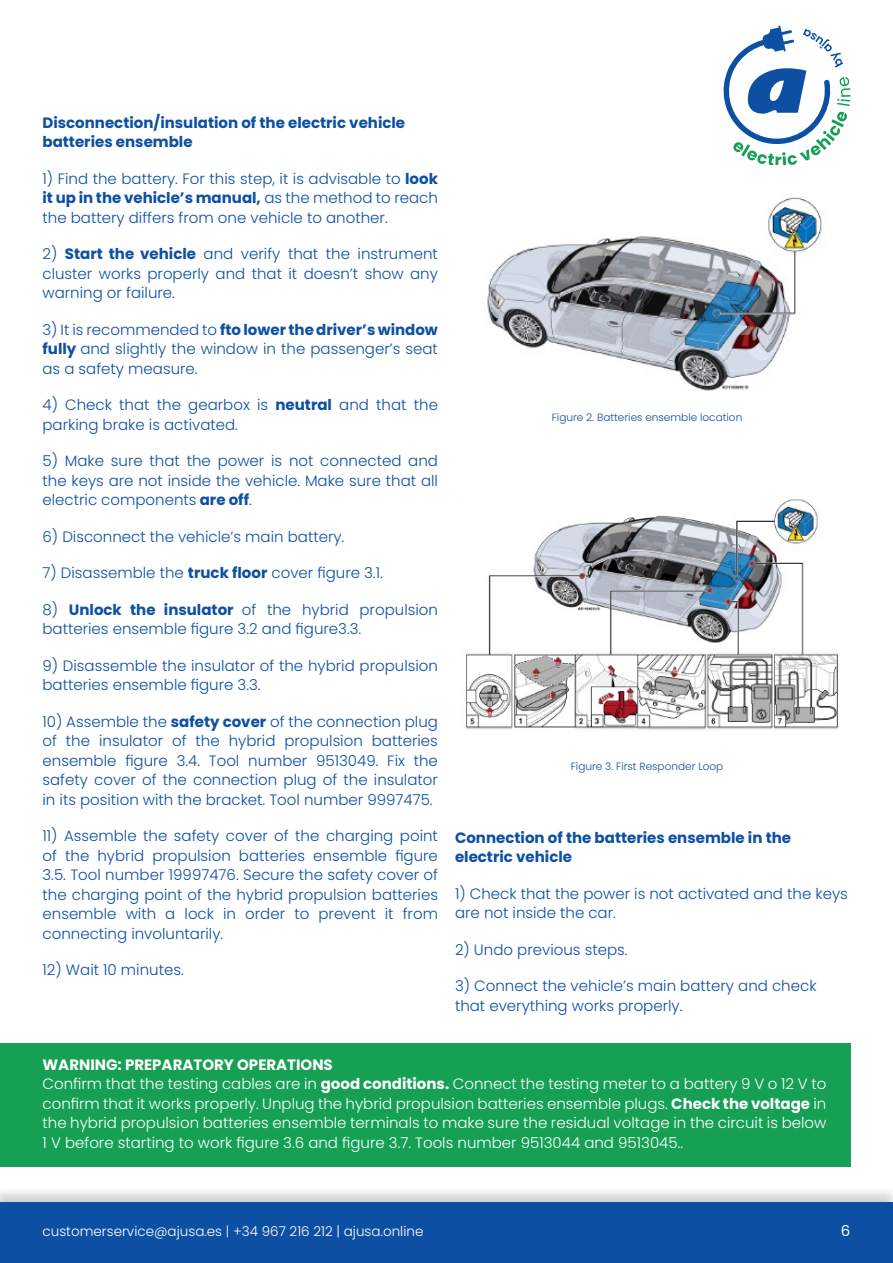
<style>
.page{position:relative;width:893px;height:1263px;background:#fff}
.page>*{position:absolute;margin:0;border:0;box-sizing:border-box;transform-origin:0 0}
.t1{font:300 15px/19.5px "Poppins";color:#0d50a3;text-align:justify}
.t2{font:300 15px/19.5px "Poppins";color:#fff;text-align:justify}
.t3{font:700 15px/19.5px "Poppins";color:#0d50a3}
.t4{font:700 15px "Poppins";color:#fff}
.t5{font:15px "Poppins";color:#fff}
.t6{font:300 13.5px "Poppins";color:#fff}
.t7{font:300 10.5px "Poppins";color:#0d50a3}
.s1{font-weight:700}
</style>
<div class="page">
<div style="left:0;top:1186px;width:893px;height:77px;background:#231f20;opacity:.2"></div>
<div style="left:0;top:1203px;width:893px;height:60px;background:#0d50a3"></div>
<svg style="left:723px;top:26px;width:127px;height:139px"></svg>
<img style="left:487px;top:197px;width:335px;height:194px">
<img style="left:466px;top:499px;width:372px;height:231px">
<div style="left:0;top:1043px;width:850px;height:123px;background:#15a053"></div>
<p class="t3" style="left:43px;top:113px;width:364px">Disconnection/insulation of the electric vehicle batteries ensemble</p>
<p class="t1" style="left:43px;top:169px;width:397px">1) Find the battery. For this step, it is advisable to <span class="s1">look it up in the vehicle’s manual,</span> as the method to reach the battery differs from one vehicle to another.</p>
<p class="t1" style="left:43px;top:244px;width:397px">2) <span class="s1">Start the vehicle</span> and verify that the instrument cluster works properly and that it doesn’t show any warning or failure.</p>
<p class="t1" style="left:43px;top:320px;width:397px">3) It is recommended to <span class="s1">fto lower the driver’s window fully</span> and slightly the window in the passenger’s seat as a safety measure.</p>
<p class="t1" style="left:43px;top:395px;width:397px">4) Check that the gearbox is <span class="s1">neutral</span> and that the parking brake is activated.</p>
<p class="t1" style="left:43px;top:451px;width:397px">5) Make sure that the power is not connected and the keys are not inside the vehicle. Make sure that all electric components <span class="s1">are off</span>.</p>
<p class="t1" style="left:43px;top:527px;width:303px">6) Disconnect the vehicle’s main battery.</p>
<p class="t1" style="left:43px;top:563px;width:342px">7) Disassemble the <span class="s1">truck floor</span> cover figure 3.1.</p>
<p class="t1" style="left:43px;top:600px;width:397px">8) <span class="s1">Unlock the insulator</span> of the hybrid propulsion batteries ensemble figure 3.2 and figure3.3.</p>
<p class="t1" style="left:43px;top:656px;width:397px">9) Disassemble the insulator of the hybrid propulsion batteries ensemble figure 3.3.</p>
<p class="t1" style="left:43px;top:712px;width:397px">10) Assemble the <span class="s1">safety cover</span> of the connection plug of the insulator of the hybrid propulsion batteries ensemble figure 3.4. Tool number 9513049. Fix the safety cover of the connection plug of the insulator in its position with the bracket. Tool number 9997475.</p>
<p class="t1" style="left:43px;top:826px;width:397px">11) Assemble the safety cover of the charging point of the hybrid propulsion batteries ensemble figure 3.5. Tool number 19997476. Secure the safety cover of the charging point of the hybrid propulsion batteries ensemble with a lock in order to prevent it from connecting involuntarily.</p>
<p class="t1" style="left:43px;top:960px;width:143px">12) Wait 10 minutes.</p>
<p class="t7" style="left:552px;top:411px;width:192px">Figure 2. Batteries ensemble location</p>
<p class="t7" style="left:571px;top:760px;width:154px">Figure 3. First Responder Loop</p>
<p class="t3" style="left:455px;top:828px;width:338px">Connection of the batteries ensemble in the electric vehicle</p>
<p class="t1" style="left:455px;top:884px;width:394px">1) Check that the power is not activated and the keys are not inside the car.</p>
<p class="t1" style="left:455px;top:940px;width:174px">2) Undo previous steps.</p>
<p class="t1" style="left:455px;top:976px;width:363px">3) Connect the vehicle’s main battery and check that everything works properly.</p>
<p class="t4" style="left:43px;top:1056px;width:292px">WARNING: PREPARATORY OPERATIONS</p>
<p class="t2" style="left:43px;top:1074px;width:785px">Confirm that the testing cables are in <span class="s1">good conditions.</span> Connect the testing meter to a battery 9 V o 12 V to confirm that it works properly. Unplug the hybrid propulsion batteries ensemble plugs. <span class="s1">Check the voltage</span> in the hybrid propulsion batteries ensemble terminals to make sure the residual voltage in the circuit is below 1 V before starting to work figure 3.6 and figure 3.7. Tools number 9513044 and 9513045..</p>
<p class="t6" style="left:43px;top:1223px;width:382px">customerservice@ajusa.es | +34 967 216 212 | ajusa.online</p>
<p class="t5" style="left:841px;top:1222px;width:11px">6</p>
</div>
